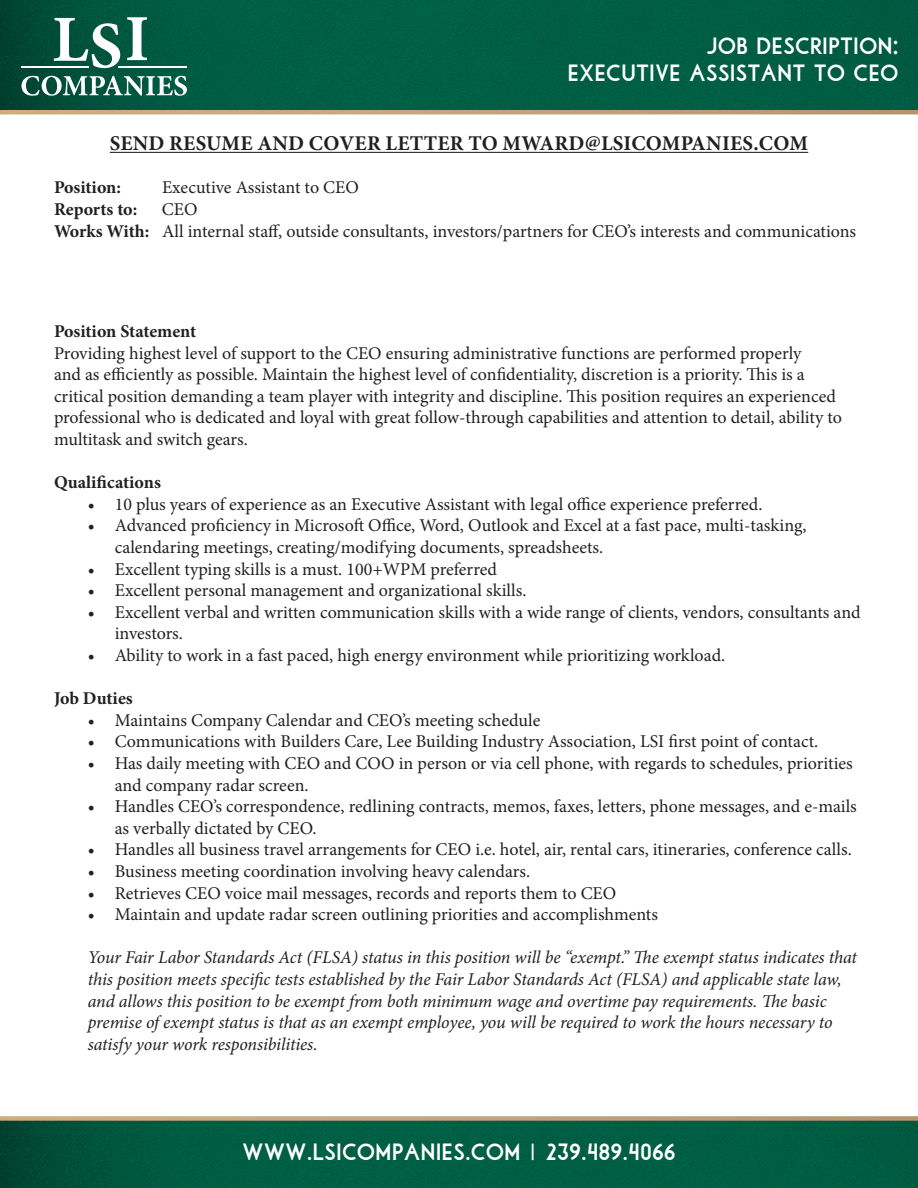
<style>
.page{position:relative;width:918px;height:1188px;background:#fff}
.page>*{position:absolute;margin:0;border:0;box-sizing:border-box;transform-origin:0 0}
.t1{font:700 21px "Minion Pro";letter-spacing:.01em;color:#231f20}
.t2{font:18px/21.6px "Minion Pro";color:#231f20}
.t3{font:italic 18px/21.6px "Minion Pro";letter-spacing:-.01em;color:#231f20}
.t4{font:700 18px "Minion Pro";letter-spacing:-.005em;color:#231f20}
.t5{font:700 16.5px "Libby";color:#fff}
.s1{font-family:"Myriad Pro";font-weight:400;font-size:28.5px}
.s2{font-weight:700}
</style>
<div class="page">
<svg style="left:0;top:1116px;width:918px;height:72px;background:#0c6045"></svg>
<svg style="left:0;top:0;width:918px;height:114px;background:#075f43"></svg>
<svg style="left:21px;top:76px;width:166px;height:20px"></svg>
<hr style="left:118px;top:66px;width:69px;height:2px;background:#fff">
<hr style="left:21px;top:66px;width:68px;height:2px;background:#fff">
<svg style="left:54px;top:18px;width:66px;height:50px"></svg>
<svg style="left:127px;top:17px;width:20px;height:43px"></svg>
<hr style="left:110px;top:152px;width:698px;height:1px;background:#231f20">
<p class="t5" style="left:706px;top:37px;width:194px">JOB DESCRIPTION<span class="s1">:</span></p>
<p class="t5" style="left:568px;top:64px;width:332px">EXECUTIVE ASSISTANT TO CEO</p>
<p class="t1" style="left:110px;top:129px;width:700px">SEND RESUME AND COVER LETTER TO MWARD@LSICOMPANIES.COM</p>
<p class="t4" style="left:54px;top:175px;width:69px">Position:</p>
<p class="t2" style="left:162px;top:177px;width:198px">Executive Assistant to CEO</p>
<p class="t4" style="left:54px;top:197px;width:85px">Reports to:</p>
<p class="t2" style="left:162px;top:199px;width:37px">CEO</p>
<p class="t2" style="left:54px;top:220px;width:804px"><span class="s2">Works With:</span> All internal staff, outside consultants, investors/partners for CEO’s interests and communications</p>
<p class="t4" style="left:54px;top:319px;width:144px">Position Statement</p>
<p class="t2" style="left:54px;top:342px;width:790px">Providing highest level of support to the CEO ensuring administrative functions are performed properly<br>and as efficiently as possible. Maintain the highest level of confidentiality, discretion is a priority. This is a critical position demanding a team player with integrity and discipline. This position requires an experienced professional who is dedicated and loyal with great follow-through capabilities and attention to detail, ability to multitask and switch gears.</p>
<p class="t4" style="left:54px;top:470px;width:108px">Qualifications</p>
<p class="t2" style="left:88px;top:493px;width:676px">• 10 plus years of experience as an Executive Assistant with legal office experience preferred.</p>
<p class="t2" style="left:115px;top:515px;width:693px;text-indent:-27px">• Advanced proficiency in Microsoft Office, Word, Outlook and Excel at a fast pace, multi-tasking, calendaring meetings, creating/modifying documents, spreadsheets.</p>
<p class="t2" style="left:88px;top:558px;width:411px">• Excellent typing skills is a must. 100+WPM preferred</p>
<p class="t2" style="left:88px;top:580px;width:440px">• Excellent personal management and organizational skills.</p>
<p class="t2" style="left:115px;top:601px;width:747px;text-indent:-27px">• Excellent verbal and written communication skills with a wide range of clients, vendors, consultants and investors.</p>
<p class="t2" style="left:88px;top:645px;width:639px">• Ability to work in a fast paced, high energy environment while prioritizing workload.</p>
<p class="t4" style="left:54px;top:686px;width:80px">Job Duties</p>
<p class="t2" style="left:88px;top:709px;width:454px">• Maintains Company Calendar and CEO’s meeting schedule</p>
<p class="t2" style="left:88px;top:731px;width:732px">• Communications with Builders Care, Lee Building Industry Association, LSI first point of contact.</p>
<p class="t2" style="left:115px;top:753px;width:740px;text-indent:-27px">• Has daily meeting with CEO and COO in person or via cell phone, with regards to schedules, priorities and company radar screen.</p>
<p class="t2" style="left:115px;top:796px;width:744px;text-indent:-27px">• Handles CEO’s correspondence, redlining contracts, memos, faxes, letters, phone messages, and e-mails as verbally dictated by CEO.</p>
<p class="t2" style="left:88px;top:839px;width:766px">• Handles all business travel arrangements for CEO i.e. hotel, air, rental cars, itineraries, conference calls.</p>
<p class="t2" style="left:88px;top:861px;width:444px">• Business meeting coordination involving heavy calendars.</p>
<p class="t2" style="left:88px;top:882px;width:530px">• Retrieves CEO voice mail messages, records and reports them to CEO</p>
<p class="t2" style="left:88px;top:904px;width:572px">• Maintain and update radar screen outlining priorities and accomplishments</p>
<p class="t3" style="left:88px;top:947px;width:771px">Your Fair Labor Standards Act (FLSA) status in this position will be “exempt.” The exempt status indicates that this position meets specific tests established by the Fair Labor Standards Act (FLSA) and applicable state law, and allows this position to be exempt from both minimum wage and overtime pay requirements. The basic premise of exempt status is that as an exempt employee, you will be required to work the hours necessary to satisfy your work responsibilities.</p>
<p class="t5" style="left:242px;top:1143px;width:435px">WWW.;LSICOMPANIES.COM <sup>|</sup> 239.489.4066</p>
</div>
